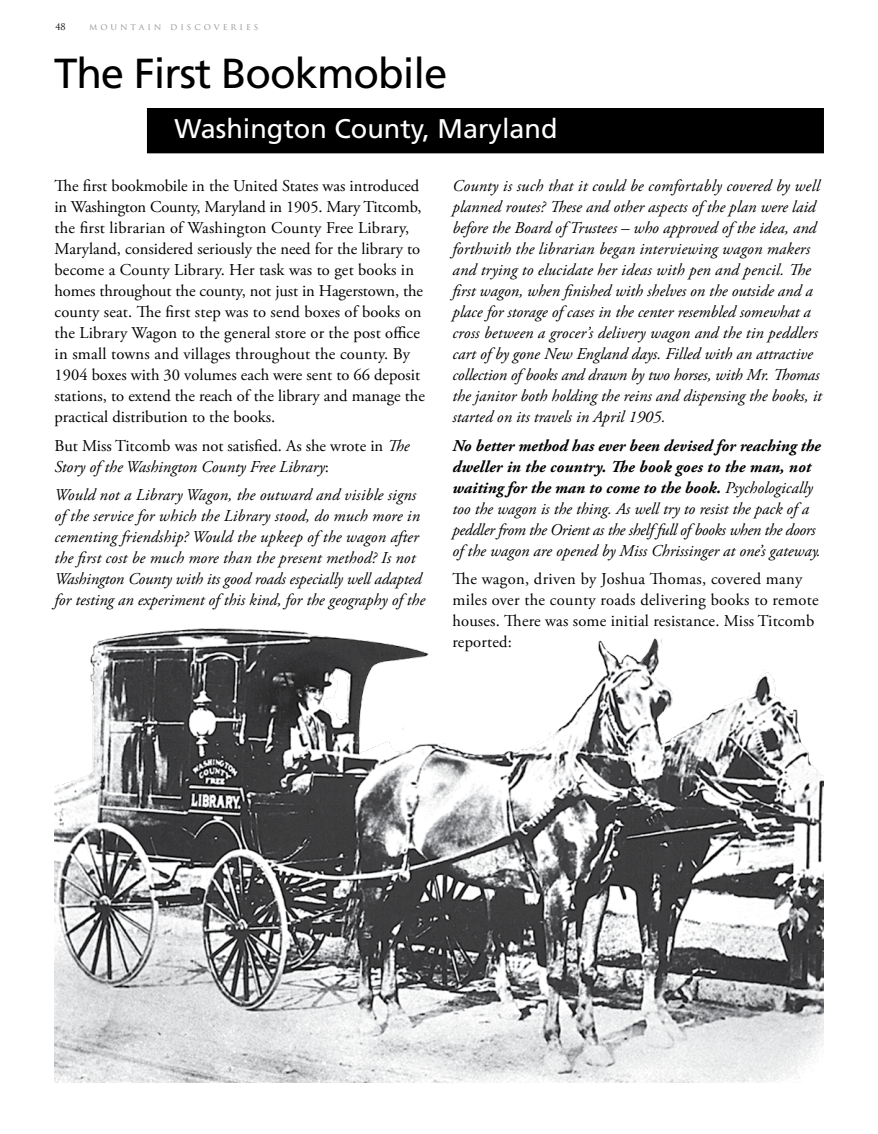
<style>
.page{position:relative;width:878px;height:1134px;background:#fff}
.page>*{position:absolute;margin:0;border:0;box-sizing:border-box;transform-origin:0 0}
.t1{font:42px "Frutiger";letter-spacing:-.025em;color:#000}
.t2{font:27px "Frutiger";color:#fff}
.t3{font:italic 16.5px/21px "Adobe Garamond Pro";color:#000}
.t4{font:16.5px/21px "Adobe Garamond Pro";color:#000}
.t5{font:16.5px/21px "Adobe Garamond Pro";letter-spacing:.02em;color:#000}
.t6{font:9px "Trajan Pro";color:#939598}
.t7{font:9px "Trajan Pro";color:#000}
.s1{font-style:italic}
.s2{font-weight:700}
</style>
<div class="page">
<img style="left:54px;top:628px;width:769px;height:454px">
<div style="left:148px;top:109px;width:675px;height:44px;background:#000"></div>
<div style="left:147px;top:108px;width:677px;height:45px;border:2px solid #000"></div>
<p class="t7" style="left:55px;top:21px;width:12px">48</p>
<p class="t6" style="left:89px;top:21px;width:171px">M O U N T A I N D I S C O V E R I E S</p>
<h1 class="t1" style="left:54px;top:48px;width:395px">The First Bookmobile</h1>
<h2 class="t2" style="left:174px;top:113px;width:385px">Washington County, Maryland</h2>
<p class="t4" style="left:55px;top:176px;width:372px">The first bookmobile in the United States was introduced in Washington County, Maryland in 1905. Mary Titcomb, the first librarian of Washington County Free Library, Maryland, considered seriously the need for the library to become a County Library. Her task was to get books in homes throughout the county, not just in Hagerstown, the county seat. The first step was to send boxes of books on the Library Wagon to the general store or the post office in small towns and villages throughout the county. By 1904 boxes with 30 volumes each were sent to 66 deposit stations, to extend the reach of the library and manage the practical distribution to the books.</p>
<p class="t4" style="left:55px;top:436px;width:356px">But Miss Titcomb was not satisfied. As she wrote in <span class="s1">The<br>Story of the Washington County Free Library</span>:</p>
<p class="t3" style="left:55px;top:485px;width:372px">Would not a Library Wagon, the outward and visible signs of the service for which the Library stood, do much more in cementing friendship? Would the upkeep of the wagon after the first cost be much more than the present method? Is not Washington County with its good roads especially well adapted for testing an experiment of this kind, for the geography of the</p>
<p class="t3" style="left:452px;top:176px;width:371px">County is such that it could be comfortably covered by well planned routes? These and other aspects of the plan were laid before the Board of Trustees – who approved of the idea, and forthwith the librarian began interviewing wagon makers and trying to elucidate her ideas with pen and pencil. The first wagon, when finished with shelves on the outside and a place for storage of cases in the center resembled somewhat a cross between a grocer’s delivery wagon and the tin peddlers cart of by gone New England days. Filled with an attractive collection of books and drawn by two horses, with Mr. Thomas the janitor both holding the reins and dispensing the books, it started on its travels in April 1905.</p>
<p class="t3" style="left:452px;top:436px;width:370px"><span class="s2">No better method has ever been devised for reaching the dweller in the country. The book goes to the man, not waiting for the man to come to the book.</span> Psychologically too the wagon is the thing. As well try to resist the pack of a peddler from the Orient as the shelf full of books when the doors of the wagon are opened by Miss Chrissinger at one’s gateway.</p>
<p class="t5" style="left:452px;top:569px;width:368px">The wagon, driven by Joshua Thomas, covered many miles over the county roads delivering books to remote houses. There was some initial resistance. Miss Titcomb reported:</p>
</div>
